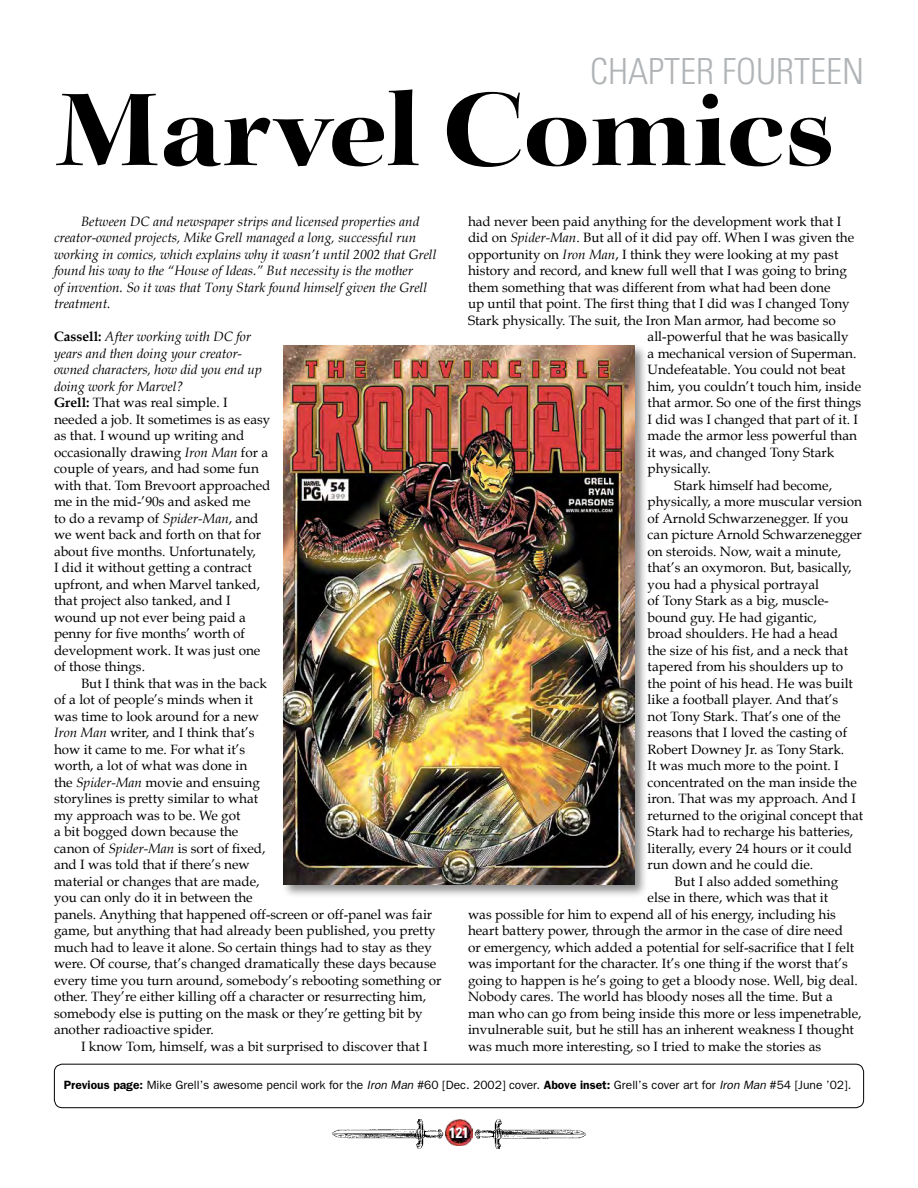
<style>
.page{position:relative;width:918px;height:1188px;background:#fff}
.page>*{position:absolute;margin:0;border:0;box-sizing:border-box;transform-origin:0 0}
.t1{font:108px "Kepler Bold Extended Display";color:#000}
.t2{font:300 condensed 36px "Univers";color:#b1b4b6}
.t3{font:700 condensed 15px "Univers";color:#fff}
.t4{font:13.5px/16.5px "Book Antiqua";color:#000}
.t5{font:italic 13.5px/16.5px "Book Antiqua";color:#000}
.t6{font:12px "Franklin Gothic";color:#000}
.s1{font-weight:700}
.s2{font-style:italic}
.s3{font-weight:600}
</style>
<div class="page">
<img style="left:446px;top:1120px;width:26px;height:26px">
<img style="left:332px;top:1119px;width:112px;height:30px">
<img style="left:474px;top:1119px;width:112px;height:30px">
<div style="left:281px;top:343px;width:367px;height:555px;background:#000;opacity:.45"></div>
<img style="left:284px;top:346px;width:350px;height:538px">
<div style="left:54px;top:1064px;width:810px;height:44px;border:1px solid #000;border-radius:8px"></div>
<h2 class="t2" style="left:590px;top:49px;width:275px">CHAPTER FOURTEEN</h2>
<h1 class="t1" style="left:54px;top:71px;width:781px">Marvel Comics</h1>
<p class="t5" style="left:54px;top:213px;width:384px;text-indent:27px">Between DC and newspaper strips and licensed properties and creator-owned projects, Mike Grell managed a long, successful run working in comics, which explains why it wasn’t until 2002 that Grell found his way to the “House of Ideas.” But necessity is the mother<br>of invention. So it was that Tony Stark found himself given the Grell treatment.</p>
<p class="t4" style="left:54px;top:328px;width:218px"><span class="s1">Cassell:</span> <span class="s2">After working with DC for years and then doing your creator&shy;owned characters, how did you end up doing work for Marvel?<br></span><span class="s1">Grell:</span> That was real simple. I needed a job. It sometimes is as easy as that. I wound up writing and occasionally drawing <span class="s2">Iron Man</span> for a couple of years, and had some fun with that. Tom Brevoort approached me in the mid-’90s and asked me<br>to do a revamp of <span class="s2">Spider-Man</span>, and we went back and forth on that for about five months. Unfortunately,<br>I did it without getting a contract upfront, and when Marvel tanked, that project also tanked, and I wound up not ever being paid a penny for five months’ worth of development work. It was just one of those things.</p>
<p class="t4" style="left:54px;top:675px;width:389px;text-indent:27px">But I think that was in the back<br>of a lot of people’s minds when it<br>was time to look around for a new<br><span class="s2">Iron Man</span> writer, and I think that’s<br>how it came to me. For what it’s<br>worth, a lot of what was done in<br>the <span class="s2">Spider-Man</span> movie and ensuing<br>storylines is pretty similar to what<br>my approach was to be. We got<br>a bit bogged down because the<br>canon of <span class="s2">Spider-Man</span> is sort of fixed,<br>and I was told that if there’s new<br>material or changes that are made,<br>you can only do it in between the<br>panels. Anything that happened off-screen or off-panel was fair game, but anything that had already been published, you pretty much had to leave it alone. So certain things had to stay as they were. Of course, that’s changed dramatically these days because every time you turn around, somebody’s rebooting something or other. They’re either killing off a character or resurrecting him, somebody else is putting on the mask or they’re getting bit by another radioactive spider.</p>
<p class="t4" style="left:81px;top:1038px;width:348px">I know Tom, himself, was a bit surprised to discover that I</p>
<p class="t4" style="left:468px;top:213px;width:375px">had never been paid anything for the development work that I</p>
<p class="t4" style="left:468px;top:229px;width:388px">did on <span class="s2">Spider-Man</span>. But all of it did pay off. When I was given the</p>
<p class="t4" style="left:468px;top:246px;width:372px">opportunity on <span class="s2">Iron Man</span>, I think they were looking at my past</p>
<p class="t4" style="left:468px;top:262px;width:380px">history and record, and knew full well that I was going to bring</p>
<p class="t4" style="left:468px;top:279px;width:364px">them something that was different from what had been done</p>
<p class="t4" style="left:468px;top:295px;width:383px">up until that point. The first thing that I did was I changed Tony</p>
<p class="t4" style="left:468px;top:312px;width:369px">Stark physically. The suit, the Iron Man armor, had become so</p>
<p class="t4" style="left:648px;top:328px;width:203px">all-powerful that he was basically</p>
<p class="t4" style="left:648px;top:345px;width:210px">a mechanical version of Superman.</p>
<p class="t4" style="left:648px;top:361px;width:200px">Undefeatable. You could not beat</p>
<p class="t4" style="left:648px;top:378px;width:215px">him, you couldn’t touch him, inside</p>
<p class="t4" style="left:648px;top:394px;width:215px">that armor. So one of the first things</p>
<p class="t4" style="left:648px;top:411px;width:212px">I did was I changed that part of it. I</p>
<p class="t4" style="left:648px;top:427px;width:211px">made the armor less powerful than</p>
<p class="t4" style="left:648px;top:444px;width:188px">it was, and changed Tony Stark</p>
<p class="t4" style="left:648px;top:460px;width:65px">physically.</p>
<p class="t4" style="left:675px;top:477px;width:159px">Stark himself had become,</p>
<p class="t4" style="left:648px;top:493px;width:216px">physically, a more muscular version</p>
<p class="t4" style="left:648px;top:510px;width:203px">of Arnold Schwarzenegger. If you</p>
<p class="t4" style="left:648px;top:526px;width:216px">can picture Arnold Schwarzenegger</p>
<p class="t4" style="left:648px;top:543px;width:195px">on steroids. Now, wait a minute,</p>
<p class="t4" style="left:648px;top:559px;width:205px">that’s an oxymoron. But, basically,</p>
<p class="t4" style="left:648px;top:576px;width:173px">you had a physical portrayal</p>
<p class="t4" style="left:648px;top:592px;width:183px">of Tony Stark as a big, muscle-</p>
<p class="t4" style="left:648px;top:609px;width:171px">bound guy. He had gigantic,</p>
<p class="t4" style="left:648px;top:625px;width:192px">broad shoulders. He had a head</p>
<p class="t4" style="left:648px;top:642px;width:202px">the size of his fist, and a neck that</p>
<p class="t4" style="left:648px;top:658px;width:197px">tapered from his shoulders up to</p>
<p class="t4" style="left:648px;top:675px;width:207px">the point of his head. He was built</p>
<p class="t4" style="left:648px;top:691px;width:192px">like a football player. And that’s</p>
<p class="t4" style="left:648px;top:708px;width:195px">not Tony Stark. That’s one of the</p>
<p class="t4" style="left:648px;top:724px;width:201px">reasons that I loved the casting of</p>
<p class="t4" style="left:648px;top:741px;width:198px">Robert Downey Jr. as Tony Stark.</p>
<p class="t4" style="left:648px;top:757px;width:193px">It was much more to the point. I</p>
<p class="t4" style="left:648px;top:774px;width:211px">concentrated on the man inside the</p>
<p class="t4" style="left:648px;top:790px;width:210px">iron. That was my approach. And I</p>
<p class="t4" style="left:648px;top:807px;width:217px">returned to the original concept that</p>
<p class="t4" style="left:648px;top:823px;width:207px">Stark had to recharge his batteries,</p>
<p class="t4" style="left:648px;top:840px;width:206px">literally, every 24 hours or it could</p>
<p class="t4" style="left:648px;top:856px;width:167px">run down and he could die.</p>
<p class="t4" style="left:675px;top:873px;width:165px">But I also added something</p>
<p class="t4" style="left:648px;top:889px;width:182px">else in there, which was that it</p>
<p class="t4" style="left:468px;top:906px;width:370px">was possible for him to expend all of his energy, including his</p>
<p class="t4" style="left:468px;top:922px;width:376px">heart battery power, through the armor in the case of dire need</p>
<p class="t4" style="left:468px;top:939px;width:388px">or emergency, which added a potential for self-sacrifice that I felt</p>
<p class="t4" style="left:468px;top:955px;width:381px">was important for the character. It’s one thing if the worst that’s</p>
<p class="t4" style="left:468px;top:972px;width:391px">going to happen is he’s going to get a bloody nose. Well, big deal.</p>
<p class="t4" style="left:468px;top:988px;width:366px">Nobody cares. The world has bloody noses all the time. But a</p>
<p class="t4" style="left:468px;top:1005px;width:395px">man who can go from being inside this more or less impenetrable,</p>
<p class="t4" style="left:468px;top:1021px;width:388px">invulnerable suit, but he still has an inherent weakness I thought</p>
<p class="t4" style="left:468px;top:1038px;width:355px">was much more interesting, so I tried to make the stories as</p>
<p class="t6" style="left:64px;top:1078px;width:789px"><span class="s3">Previous page:</span> Mike Grell’s awesome pencil work for the <span class="s2">Iron Man</span> #60 [Dec. 2002] cover. <span class="s3">Above inset:</span> Grell’s cover art for <span class="s2">Iron Man</span> #54 [June ’02].</p>
<p class="t3" style="left:449px;top:1124px;width:21px">121</p>
</div>
